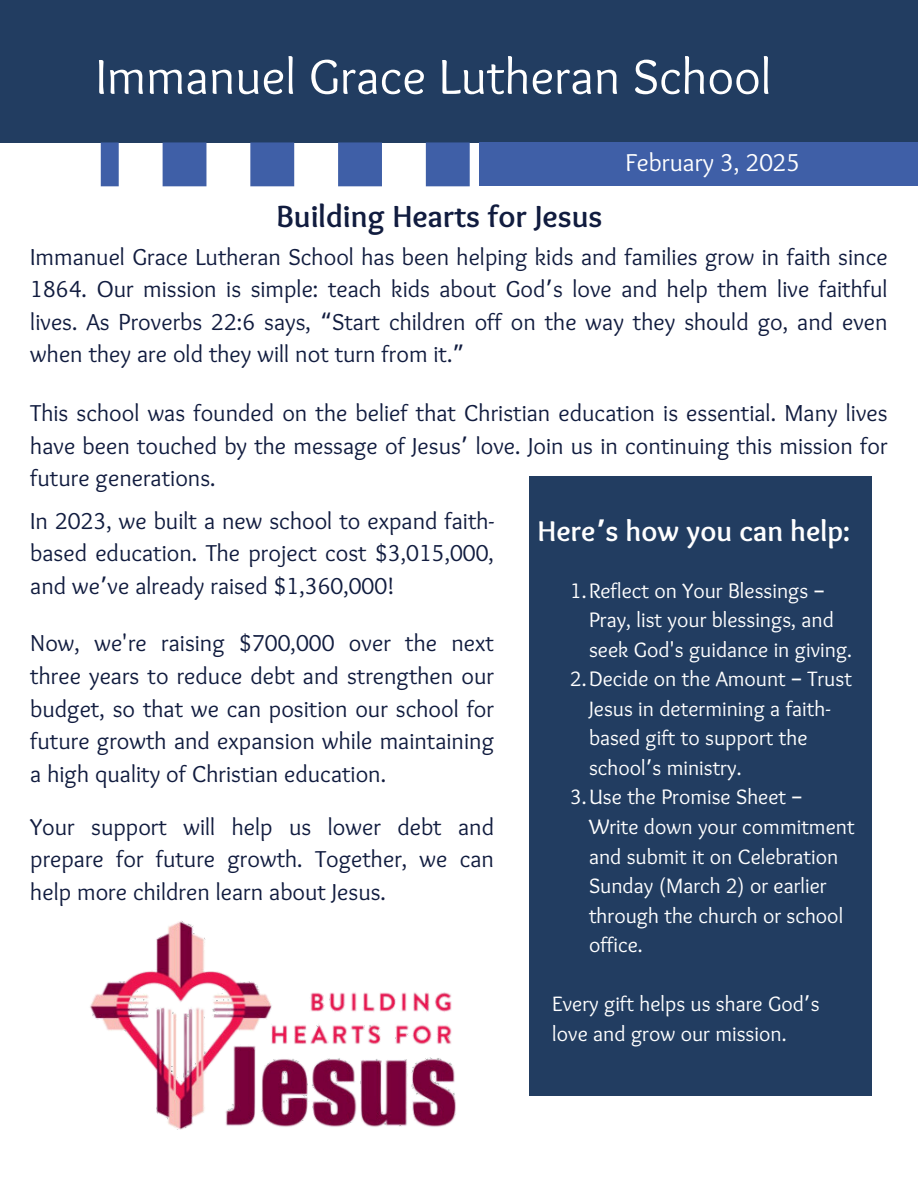
<style>
.page{position:relative;width:918px;height:1188px;background:#fff}
.page>*{position:absolute;margin:0;border:0;box-sizing:border-box;transform-origin:0 0}
.t1{font:50.85px "Sukar";color:#fff}
.t2{font:700 31.65px "Sukar";color:#111c3f}
.t3{font:700 29.7px "Sukar";color:#fff}
.t4{font:25.35px "Sukar";color:#fff}
.t5{font:24px/32.7px "Sukar";color:#111c3f;text-align:justify}
.t6{font:21.6px/29.5px "Sukar";color:#fff}
.s1{font-family:"Noto Sans Gurmukhi"}
</style>
<div class="page">
<div style="left:0;top:0;width:918px;height:142px;background:#223d61"></div>
<div style="left:529px;top:477px;width:343px;height:619px;background:#223d61"></div>
<div style="left:479px;top:143px;width:439px;height:43px;background:#3f5fa7"></div>
<svg style="left:101px;top:142px;width:369px;height:44px"></svg>
<img style="left:90px;top:920px;width:366px;height:209px">
<h1 class="t1" style="left:96px;top:48px;width:677px">Immanuel Grace Lutheran School</h1>
<p class="t4" style="left:625px;top:148px;width:176px">February 3, 2025</p>
<p class="t2" style="left:277px;top:198px;width:327px">Building Hearts for Jesus</p>
<h3 class="t5" style="left:30px;top:242px;width:859px">Immanuel Grace Lutheran School has been helping kids and families grow in faith since 1864. Our mission is simple: teach kids about God<span class="s1">’</span>s love and help them live faithful lives. As Proverbs 22:6 says, <span class="s1">“</span>Start children off on the way they should go, and even when they are old they will not turn from it.<span class="s1">”</span></h3>
<h2 class="t5" style="left:30px;top:398px;width:859px">This school was founded on the belief that Christian education is essential. Many lives have been touched by the message of Jesus<span class="s1">’</span> love. Join us in continuing this mission for future generations.</h2>
<p class="t5" style="left:30px;top:506px;width:465px">In 2023, we built a new school to expand faith&shy;based education. The project cost $3,015,000, and we<span class="s1">’</span>ve already raised $1,360,000!</p>
<h3 class="t5" style="left:30px;top:629px;width:465px">Now, we're raising $700,000 over the next three years to reduce debt and strengthen our budget, so that we can position our school for future growth and expansion while maintaining a high quality of Christian education.</h3>
<h3 class="t5" style="left:30px;top:812px;width:465px">Your support will help us lower debt and prepare for future growth. Together, we can help more children learn about Jesus.</h3>
<p class="t3" style="left:538px;top:514px;width:314px">Here<span class="s1">’</span>s how you can help:</p>
<h3 class="t6" style="left:589px;top:577px;width:265px;text-indent:-19px">1.Reflect on Your Blessings <span class="s1">–<br></span>Pray, list your blessings, and seek God's guidance in giving.</h3>
<h3 class="t6" style="left:589px;top:666px;width:264px;text-indent:-19px">2.Decide on the Amount <span class="s1">–</span> Trust<br>Jesus in determining a faith&shy;based gift to support the school<span class="s1">’</span>s ministry.</h3>
<h2 class="t6" style="left:589px;top:784px;width:267px;text-indent:-19px">3.Use the Promise Sheet <span class="s1">–<br></span>Write down your commitment and submit it on Celebration<br>Sunday (March 2) or earlier through the church or school office.</h2>
<p class="t6" style="left:552px;top:991px;width:269px">Every gift helps us share God<span class="s1">’</span>s love and grow our mission.</p>
</div>
